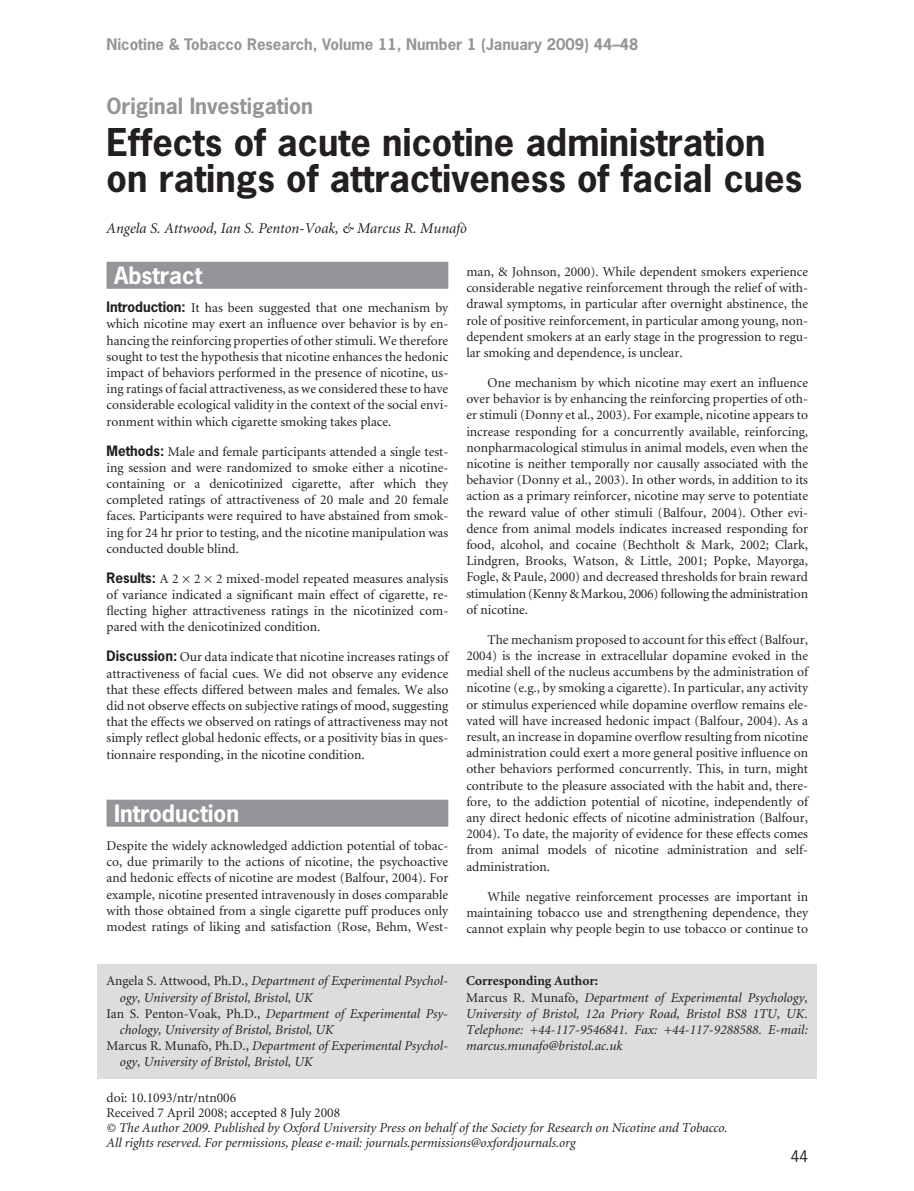
<style>
.page{position:relative;width:914px;height:1191px;background:#fff}
.page>*{position:absolute;margin:0;border:0;box-sizing:border-box;transform-origin:0 0}
.t1{font:700 36px/36px "News Gothic";color:#231f20}
.t2{font:700 22.5px "News Gothic";color:#fff}
.t3{font:700 21px "News Gothic";color:#939598}
.t4{font:700 15px "News Gothic";color:#939598}
.t5{font:italic 15px "Minion";color:#231f20}
.t6{font:15px "News Gothic";color:#231f20}
.t7{font:13.5px/16.2px "Minion";color:#231f20;text-align:justify}
.t8{font:italic 13.5px/16.2px "Minion";color:#231f20}
.s1{font-style:italic}
.s2{font-family:"News Gothic";font-weight:700}
.s3{font-style:normal}
.s4{font-weight:700;font-style:normal}
</style>
<div class="page">
<div style="left:106px;top:262px;width:342px;height:27px;background:#939598"></div>
<div style="left:106px;top:800px;width:342px;height:27px;background:#939598"></div>
<div style="left:97px;top:964px;width:720px;height:114px;background:#dcdddf"></div>
<p class="t4" style="left:106px;top:38px;width:533px">Nicotine &amp; Tobacco Research, Volume 11, Number 1 (January 2009) <span class="s1">44–48</span></p>
<h3 class="t3" style="left:106px;top:98px;width:208px">Original Investigation</h3>
<h1 class="t1" style="left:106px;top:128px;width:697px">Effects of acute nicotine administration on ratings of attractiveness of facial cues</h1>
<p class="t5" style="left:106px;top:222px;width:362px">Angela S. Attwood , Ian S. Penton-Voak , &amp; Marcus R. Munafò</p>
<h2 class="t2" style="left:114px;top:266px;width:90px">Abstract</h2>
<p class="t7" style="left:106px;top:301px;width:343px"><span class="s2">Introduction:</span> It has been suggested that one mechanism by which nicotine may exert an influence over behavior is by en&shy;hancing the reinforcing properties of other stimuli. We therefore sought to test the hypothesis that nicotine enhances the hedonic impact of behaviors performed in the presence of nicotine, us&shy;ing ratings of facial attractiveness, as we considered these to have considerable ecological validity in the context of the social envi&shy;ronment within which cigarette smoking takes place.</p>
<p class="t7" style="left:106px;top:444px;width:343px"><span class="s2">Methods:</span> Male and female participants attended a single test&shy;ing session and were randomized to smoke either a nicotine&shy;containing or a denicotinized cigarette, after which they completed ratings of attractiveness of 20 male and 20 female faces. Participants were required to have abstained from smok&shy;ing for 24 hr prior to testing, and the nicotine manipulation was conducted double blind.</p>
<p class="t7" style="left:106px;top:572px;width:343px"><span class="s2">Results:</span> A 2 × 2 × 2 mixed-model repeated measures analysis of variance indicated a significant main effect of cigarette, re&shy;flecting higher attractiveness ratings in the nicotinized com&shy;pared with the denicotinized condition.</p>
<p class="t7" style="left:106px;top:650px;width:343px"><span class="s2">Discussion:</span> Our data indicate that nicotine increases ratings of attractiveness of facial cues. We did not observe any evidence that these effects differed between males and females. We also did not observe effects on subjective ratings of mood, suggesting that the effects we observed on ratings of attractiveness may not simply reflect global hedonic effects, or a positivity bias in ques&shy;tionnaire responding, in the nicotine condition.</p>
<h2 class="t2" style="left:114px;top:804px;width:127px">Introduction</h2>
<p class="t7" style="left:106px;top:839px;width:343px">Despite the widely acknowledged addiction potential of tobac&shy;co, due primarily to the actions of nicotine, the psychoactive and hedonic effects of nicotine are modest ( Balfour, 2004 ). For example, nicotine presented intravenously in doses comparable with those obtained from a single cigarette puff produces only modest ratings of liking and satisfaction ( Rose, Behm, West-</p>
<p class="t8" style="left:106px;top:974px;width:343px"><span class="s3">Angela S. Attwood, Ph.D.,</span> Department of Experimental Psychol-</p>
<p class="t8" style="left:120px;top:990px;width:194px">ogy, University of Bristol, Bristol, UK</p>
<p class="t8" style="left:106px;top:1007px;width:343px"><span class="s3">Ian S. Penton-Voak, Ph.D.,</span> Department of Experimental Psy-</p>
<p class="t8" style="left:120px;top:1023px;width:215px">chology, University of Bristol, Bristol, UK</p>
<p class="t8" style="left:106px;top:1039px;width:343px"><span class="s3">Marcus R. Munafò, Ph.D.,</span> Department of Experimental Psychol-</p>
<p class="t8" style="left:120px;top:1055px;width:194px">ogy, University of Bristol, Bristol, UK</p>
<p class="t7" style="left:466px;top:265px;width:343px">man, &amp; Johnson, 2000 ). While dependent smokers experience considerable negative reinforcement through the relief of with&shy;drawal symptoms, in particular after overnight abstinence, the role of positive reinforcement, in particular among young, non&shy;dependent smokers at an early stage in the progression to regu&shy;lar smoking and dependence, is unclear.</p>
<p class="t7" style="left:466px;top:376px;width:343px;text-indent:21px">One mechanism by which nicotine may exert an influence over behavior is by enhancing the reinforcing properties of oth&shy;er stimuli ( Donny et al., 2003 ). For example, nicotine appears to increase responding for a concurrently available, reinforcing, nonpharmacological stimulus in animal models, even when the nicotine is neither temporally nor causally associated with the behavior ( Donny et al., 2003 ). In other words, in addition to its action as a primary reinforcer, nicotine may serve to potentiate the reward value of other stimuli ( Balfour, 2004 ). Other evi&shy;dence from animal models indicates increased responding for food, alcohol, and cocaine ( Bechtholt &amp; Mark, 2002 ; Clark, Lindgren, Brooks, Watson, &amp; Little, 2001 ; Popke, Mayorga, Fogle, &amp; Paule, 2000 ) and decreased thresholds for brain reward stimulation ( Kenny &amp; Markou, 2006 ) following the administration of nicotine.</p>
<p class="t7" style="left:466px;top:632px;width:343px;text-indent:21px">The mechanism proposed to account for this effect ( Balfour, 2004 ) is the increase in extracellular dopamine evoked in the medial shell of the nucleus accumbens by the administration of nicotine (e.g., by smoking a cigarette). In particular, any activity or stimulus experienced while dopamine overflow remains ele&shy;vated will have increased hedonic impact ( Balfour, 2004 ). As a result, an increase in dopamine overflow resulting from nicotine administration could exert a more general positive influence on other behaviors performed concurrently. This, in turn, might contribute to the pleasure associated with the habit and, there&shy;fore, to the addiction potential of nicotine, independently of any direct hedonic effects of nicotine administration ( Balfour, 2004 ). To date, the majority of evidence for these effects comes from animal models of nicotine administration and self&shy;administration.</p>
<p class="t7" style="left:466px;top:889px;width:343px;text-indent:21px">While negative reinforcement processes are important in maintaining tobacco use and strengthening dependence, they cannot explain why people begin to use tobacco or continue to</p>
<p class="t8" style="left:466px;top:974px;width:343px"><span class="s4">Corresponding Author:<br></span><span class="s3">Marcus R. Munafò,</span> Department of Experimental Psychology, University of Bristol, 12a Priory Road, Bristol BS8 1TU, UK.<br>Telephone: +44-117-9546841. Fax: +44-117-9288588. E-mail: marcus.munafo@bristol.ac.uk</p>
<p class="t7" style="left:106px;top:1092px;width:235px;line-height:15px">doi: 10.1093/ntr/ntn006<br>Received 7 April 2008 ; accepted 8 July 2008</p>
<p class="t8" style="left:106px;top:1122px;width:622px;line-height:15px">© The Author 2009. Published by Oxford University Press on behalf of the Society for Research on Nicotine and Tobacco.<br>All rights reserved. For permissions, please e-mail: journals.permissions@oxfordjournals.org</p>
<p class="t6" style="left:790px;top:1151px;width:19px">44</p>
</div>
